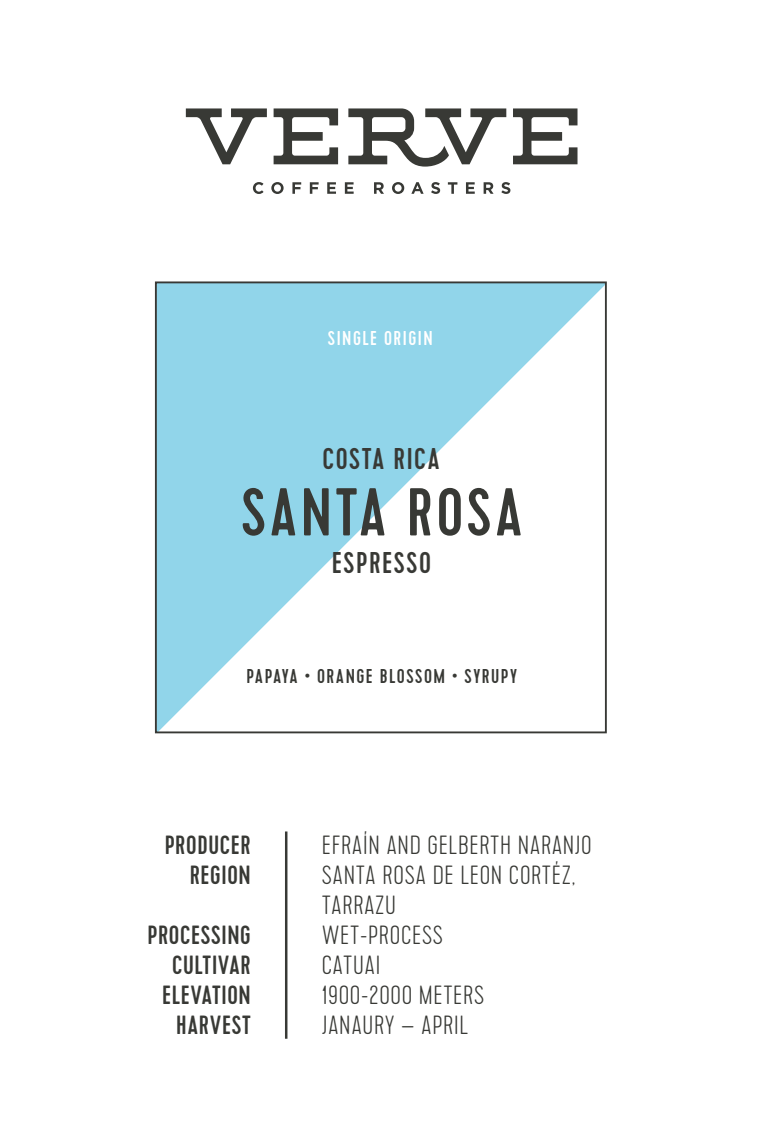
<style>
.page{position:relative;width:765px;height:1125px;background:#fff}
.page>*{position:absolute;margin:0;border:0;box-sizing:border-box;transform-origin:0 0}
.t1{font:500 67.5px "Cervo";letter-spacing:.05em;color:#383935}
.t2{font:500 30px "Cervo";letter-spacing:.05em;color:#383935}
.t3{font:100 26.25px/30px "Cervo";letter-spacing:.025em;color:#383935}
.t4{font:500 26.25px/30px "Cervo";letter-spacing:.025em;color:#383935;text-align:right}
.t5{font:500 20px "Cervo";letter-spacing:.075em;color:#383935}
.t6{font:500 20px "Cervo";letter-spacing:.075em;color:#fff}
</style>
<div class="page">
<svg style="left:158px;top:284px;width:446px;height:446px;fill:#91d5ea"></svg>
<svg style="left:253px;top:182px;width:11px;height:12px"></svg>
<svg style="left:271px;top:182px;width:13px;height:12px"></svg>
<svg style="left:292px;top:182px;width:9px;height:12px"></svg>
<svg style="left:310px;top:182px;width:9px;height:12px"></svg>
<svg style="left:327px;top:182px;width:9px;height:12px"></svg>
<svg style="left:345px;top:182px;width:9px;height:12px"></svg>
<svg style="left:374px;top:182px;width:10px;height:12px"></svg>
<svg style="left:392px;top:182px;width:12px;height:12px"></svg>
<svg style="left:411px;top:182px;width:13px;height:12px"></svg>
<svg style="left:431px;top:182px;width:9px;height:12px"></svg>
<svg style="left:448px;top:182px;width:9px;height:12px"></svg>
<svg style="left:466px;top:182px;width:9px;height:12px"></svg>
<svg style="left:484px;top:182px;width:10px;height:12px"></svg>
<svg style="left:501px;top:182px;width:9px;height:12px"></svg>
<svg style="left:186px;top:108px;width:81px;height:56px"></svg>
<svg style="left:274px;top:108px;width:64px;height:56px"></svg>
<svg style="left:348px;top:108px;width:158px;height:59px"></svg>
<svg style="left:513px;top:108px;width:65px;height:56px"></svg>
<hr style="left:285px;top:831px;width:2px;height:208px;background:#383935">
<div style="left:155px;top:281px;width:452px;height:452px;border:2px solid #383935"></div>
<p class="t6" style="left:328px;top:327px;width:106px">SINGLE ORIGIN</p>
<p class="t2" style="left:322px;top:441px;width:119px">COSTA RICA</p>
<h1 class="t1" style="left:241px;top:473px;width:283px">SANTA ROSA</h1>
<p class="t2" style="left:332px;top:545px;width:101px">ESPRESSO</p>
<p class="t5" style="left:247px;top:664px;width:272px">PAPAYA • ORANGE BLOSSOM • SYRUPY</p>
<p class="t4" style="left:165px;top:831px;width:88px">PRODUCER<br>REGION</p>
<p class="t4" style="left:147px;top:921px;width:105px">PROCESSING<br>CULTIVAR<br>ELEVATION<br>HARVEST</p>
<p class="t3" style="left:322px;top:831px;width:271px">EFRAÍN AND GELBERTH NARANJO<br>SANTA ROSA DE LEON CORTÉZ,<br>TARRAZU<br>WET-PROCESS<br>CATUAI<br>1900-2000 METERS<br>JANAURY – APRIL</p>
</div>
